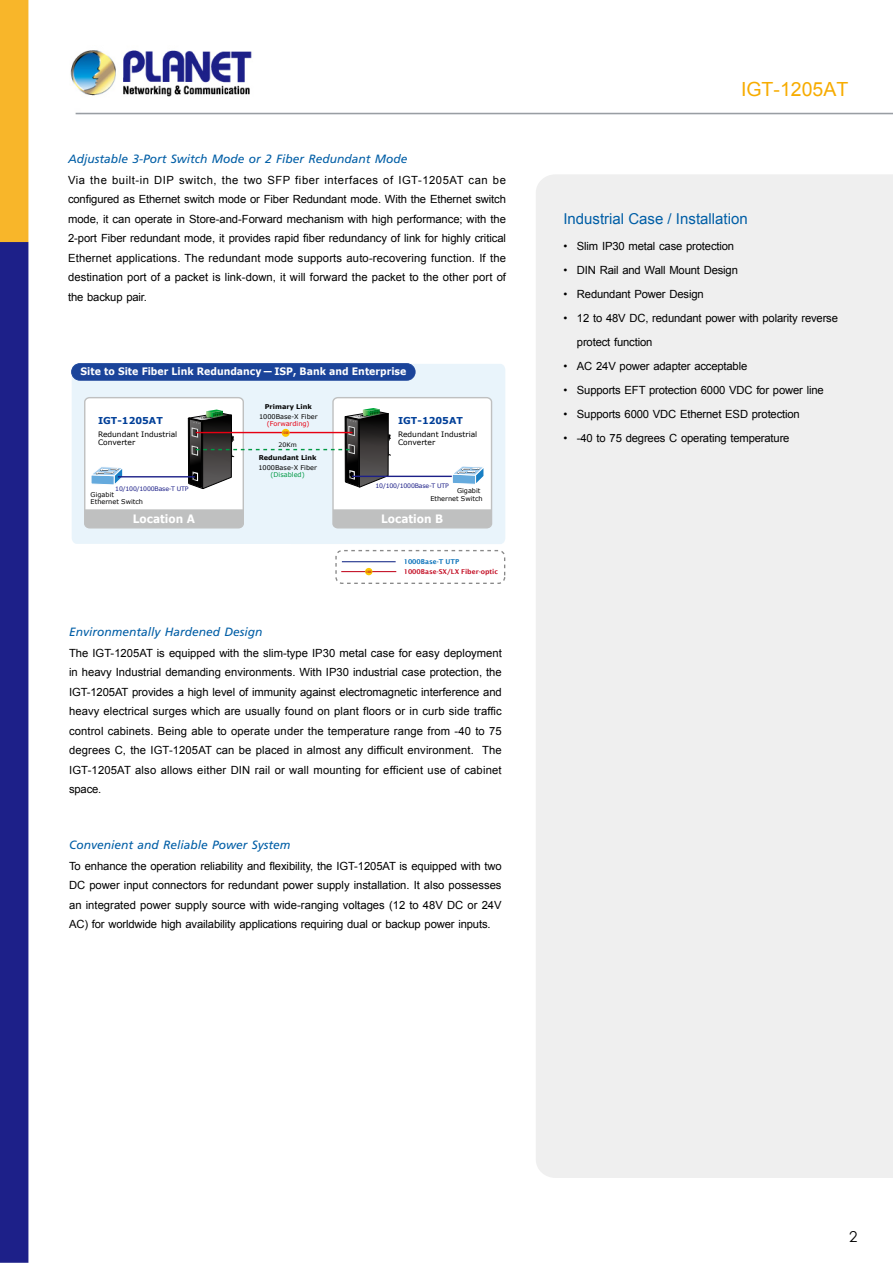
<style>
.page{position:relative;width:893px;height:1263px;background:#fff}
.page>*{position:absolute;margin:0;border:0;box-sizing:border-box;transform-origin:0 0}
.t1{font:19.5px "Arial";color:#f7ac00}
.t2{font:15px "Arial";color:#005ea6}
.t3{font:15px "Century Gothic";color:#000}
.t4{font:italic 12px "Frutiger";color:#005ea6}
.t5{font:700 11.55px "Verdana";color:#fff;scale:.91 1}
.t6{font:11.25px/19.5px "Arial";letter-spacing:-.015em;color:#000;text-align:justify}
.t7{font:700 10.2px "Verdana";color:#fff;scale:.91 1}
.t8{font:700 9.45px "Verdana";color:#003f98}
.t9{font:7.5px/7.9px "Verdana";color:#000}
.t10{font:600 6.75px "Lucida Sans";color:#c30d23}
.t11{font:600 6.75px "Lucida Sans";color:#036eb8}
.t12{font:6.6px/7.5px "Verdana";color:#000}
.t13{font:700 6.6px "Verdana";color:#000}
.t14{font:6.6px "Verdana";color:#e60012}
.t15{font:6.6px "Verdana";color:#094}
.t16{font:6.15px "Verdana";letter-spacing:-.025em;color:#1d2088}
.t17{font:6.15px "Verdana";color:#000}
.t18{font:600 3.45px "Lucida Sans";color:#c30d23;scale:.7 1}
.t19{font:600 3.3px "Lucida Sans";color:#c30d23;scale:.7 1}
</style>
<div class="page">
<img style="left:0;top:0;width:893px;height:1263px">
<div style="left:536px;top:174px;width:357px;height:1004px;background:#efefef"></div>
<div style="left:72px;top:364px;width:433px;height:180px;background:#e9f4fb"></div>
<div style="left:333px;top:398px;width:159px;height:130px;background:#fff;border-radius:5px"></div>
<div style="left:72px;top:364px;width:343px;height:16px;background:#1b449a;border-radius:8px"></div>
<div style="left:71px;top:363px;width:344px;height:17px;border:1px solid #1b449a;border-radius:8px"></div>
<div style="left:85px;top:398px;width:158px;height:130px;background:#fff;border-radius:5px"></div>
<div style="left:84px;top:397px;width:160px;height:131px;border:1px solid #bfc0c0;border-radius:5px"></div>
<hr style="left:342px;top:561px;width:54px;height:1px;background:#172a88">
<hr style="left:341px;top:571px;width:55px;height:1px;background:#c30d23">
<div style="left:365px;top:568px;width:7px;height:7px;background:#fbc600;border-radius:50%"></div>
<div style="left:335px;top:550px;width:170px;height:34px;border:1px dashed #898989;border-radius:6px"></div>
<svg style="left:85px;top:408px;width:407px;height:120px"></svg>
<p class="t4" style="left:68px;top:152px;width:341px">Adjustable 3-Port Switch Mode or 2 Fiber Redundant Mode</p>
<p class="t6" style="left:68px;top:170px;width:440px">Via the built-in DIP switch, the two SFP fiber interfaces of IGT-1205AT can be configured as Ethernet switch mode or Fiber Redundant mode. With the Ethernet switch mode, it can operate in Store-and-Forward mechanism with high performance; with the 2-port Fiber redundant mode, it provides rapid fiber redundancy of link for highly critical Ethernet applications. The redundant mode supports auto-recovering function. If the destination port of a packet is link-down, it will forward the packet to the other port of the backup pair.</p>
<p class="t7" style="left:81px;top:365px;width:359px">Site to Site Fiber Link Redundancy — ISP, Bank and Enterprise</p>
<p class="t8" style="left:98px;top:415px;width:66px">IGT-1205AT</p>
<p class="t9" style="left:98px;top:430px;width:81px">Redundant Industrial<br>Converter</p>
<p class="t13" style="left:265px;top:402px;width:48px">Primary Link</p>
<p class="t12" style="left:259px;top:413px;width:60px">1000Base-X Fiber</p>
<p class="t14" style="left:267px;top:419px;width:44px">(Forwarding)</p>
<p class="t13" style="left:259px;top:453px;width:59px">Redundant Link</p>
<p class="t12" style="left:258px;top:464px;width:60px">1000Base-X Fiber</p>
<p class="t15" style="left:271px;top:470px;width:36px">(Disabled)</p>
<p class="t18" style="left:283px;top:431px;width:10px">1000</p>
<p class="t17" style="left:279px;top:441px;width:20px">20Km</p>
<p class="t8" style="left:398px;top:415px;width:66px">IGT-1205AT</p>
<p class="t9" style="left:398px;top:430px;width:81px">Redundant Industrial<br>Converter</p>
<p class="t16" style="left:375px;top:482px;width:75px">10/100/1000Base-T UTP</p>
<p class="t16" style="left:115px;top:485px;width:75px">10/100/1000Base-T UTP</p>
<p class="t12" style="left:91px;top:491px;width:54px">Gigabit<br>Ethernet Switch</p>
<p class="t12" style="left:430px;top:487px;width:54px;text-indent:27px">Gigabit<br>Ethernet Switch</p>
<p class="t5" style="left:133px;top:511px;width:70px">Location A</p>
<p class="t5" style="left:381px;top:511px;width:70px">Location B</p>
<p class="t11" style="left:404px;top:558px;width:57px">1000Base-T UTP</p>
<p class="t19" style="left:366px;top:570px;width:10px">1000</p>
<p class="t10" style="left:404px;top:567px;width:96px">1000Base-SX/LX Fiber-optic</p>
<p class="t4" style="left:69px;top:625px;width:195px">Environmentally Hardened Design</p>
<p class="t6" style="left:69px;top:643px;width:434px">The IGT-1205AT is equipped with the slim-type IP30 metal case for easy deployment in heavy Industrial demanding environments. With IP30 industrial case protection, the IGT-1205AT provides a high level of immunity against electromagnetic interference and heavy electrical surges which are usually found on plant floors or in curb side traffic control cabinets. Being able to operate under the temperature range from -40 to 75 degrees C, the IGT-1205AT can be placed in almost any difficult environment. The IGT-1205AT also allows either DIN rail or wall mounting for efficient use of cabinet space.</p>
<p class="t4" style="left:69px;top:838px;width:223px">Convenient and Reliable Power System</p>
<p class="t6" style="left:69px;top:856px;width:434px">To enhance the operation reliability and flexibility, the IGT-1205AT is equipped with two DC power input connectors for redundant power supply installation. It also possesses an integrated power supply source with wide-ranging voltages (12 to 48V DC or 24V AC) for worldwide high availability applications requiring dual or backup power inputs.</p>
<h1 class="t1" style="left:741px;top:77px;width:109px">IGT-1205AT</h1>
<h2 class="t2" style="left:563px;top:209px;width:186px">Industrial Case / Installation</h2>
<p class="t6" style="left:563px;top:237px;width:172px">• Slim IP30 metal case protection</p>
<p class="t6" style="left:563px;top:261px;width:176px">• DIN Rail and Wall Mount Design</p>
<p class="t6" style="left:563px;top:285px;width:142px">• Redundant Power Design</p>
<p class="t6" style="left:577px;top:306px;width:263px;line-height:24px;text-indent:-14px">• 12 to 48V DC, redundant power with polarity reverse protect function</p>
<p class="t6" style="left:563px;top:357px;width:185px">• AC 24V power adapter acceptable</p>
<p class="t6" style="left:563px;top:381px;width:262px">• Supports EFT protection 6000 VDC for power line</p>
<p class="t6" style="left:563px;top:405px;width:238px">• Supports 6000 VDC Ethernet ESD protection</p>
<p class="t6" style="left:563px;top:429px;width:228px">• -40 to 75 degrees C operating temperature</p>
<h2 class="t3" style="left:849px;top:1227px;width:10px">2</h2>
</div>
